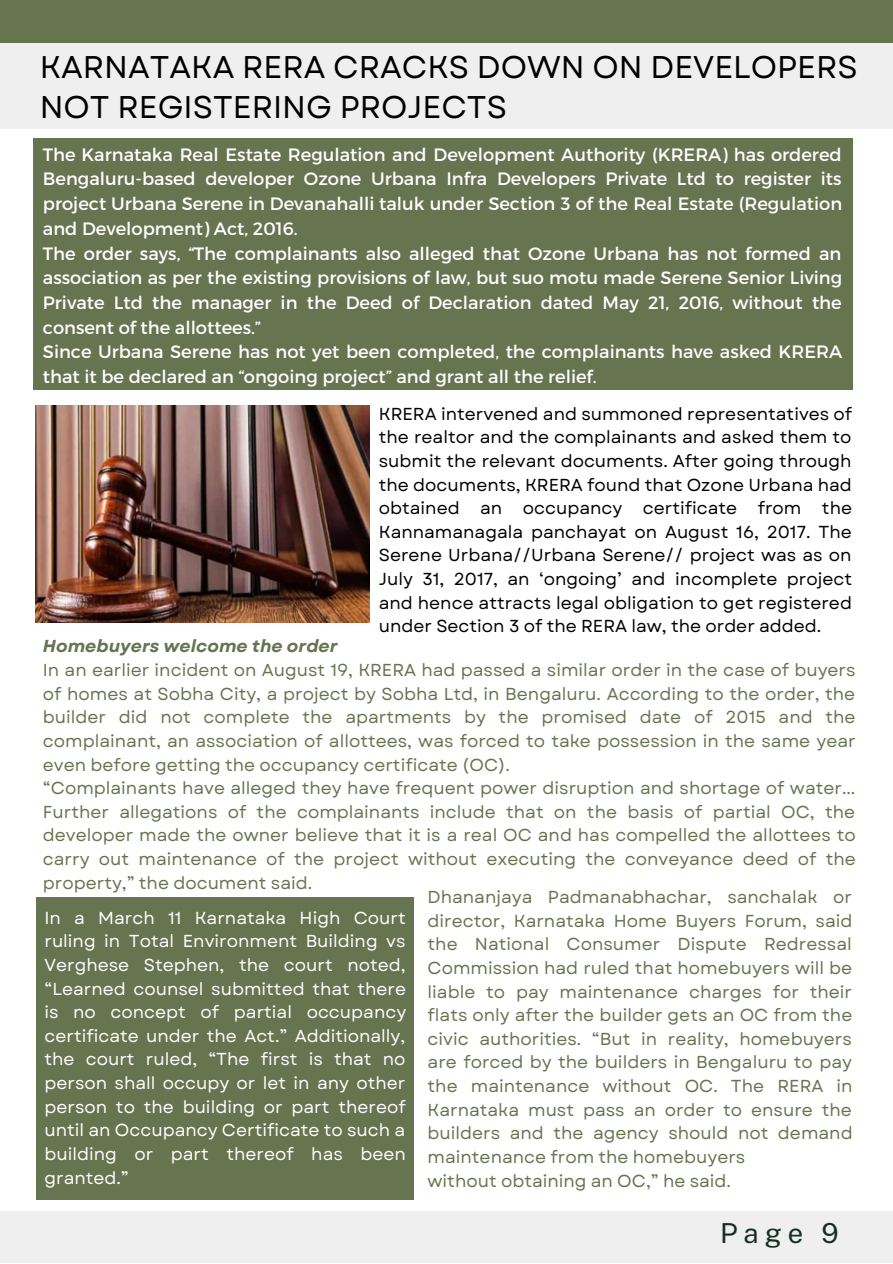
<style>
.page{position:relative;width:893px;height:1264px;background:#fff}
.page>*{position:absolute;margin:0;border:0;box-sizing:border-box;transform-origin:0 0}
.t1{font:31.35px/40.5px "Garet";color:#000}
.t2{font:27.45px "Public Sans";color:#172e23}
.t3{font:17.85px/24.8px "Montserrat";color:#fff}
.t4{font:17.25px/23.5px "Garet";color:#677450}
.t5{font:17.25px/23.5px "Garet";color:#000;text-align:justify}
.t6{font:17.25px/23.5px "Garet";color:#fff;text-align:justify}
.t7{font:italic 700 17.25px "Garet";color:#677450}
</style>
<div class="page">
<div style="left:33px;top:138px;width:820px;height:251px;background:#677450"></div>
<div style="left:0;top:35px;width:892px;height:94px;background:#efefef"></div>
<div style="left:0;top:0;width:892px;height:43px;background:#677450"></div>
<div style="left:0;top:1211px;width:892px;height:51px;background:#efefef"></div>
<div style="left:36px;top:897px;width:378px;height:303px;background:#677450"></div>
<img style="left:36px;top:405px;width:334px;height:217px">
<h1 class="t1" style="left:40px;top:47px;width:819px">KARNATAKA RERA CRACKS DOWN ON DEVELOPERS<br>NOT REGISTERING PROJECTS</h1>
<p class="t3" style="left:43px;top:141px;width:800px">The Karnataka Real Estate Regulation and Development Authority (KRERA) has ordered Bengaluru-based developer Ozone Urbana Infra Developers Private Ltd to register its project Urbana Serene in Devanahalli taluk under Section 3 of the Real Estate (Regulation and Development) Act, 2016.<br>The order says, “The complainants also alleged that Ozone Urbana has not formed an association as per the existing provisions of law, but suo motu made Serene Senior Living Private Ltd the manager in the Deed of Declaration dated May 21, 2016, without the consent of the allottees.”<br>Since Urbana Serene has not yet been completed, the complainants have asked KRERA that it be declared an “ongoing project” and grant all the relief.</p>
<p class="t5" style="left:379px;top:402px;width:475px">KRERA intervened and summoned representatives of the realtor and the complainants and asked them to submit the relevant documents. After going through the documents, KRERA found that Ozone Urbana had obtained an occupancy certificate from the Kannamanagala panchayat on August 16, 2017. The Serene Urbana//Urbana Serene// project was as on July 31, 2017, an ‘ongoing’ and incomplete project and hence attracts legal obligation to get registered under Section 3 of the RERA law, the order added.</p>
<p class="t7" style="left:43px;top:634px;width:296px">Homebuyers welcome the order</p>
<p class="t4" style="left:43px;top:658px;width:814px">In an earlier incident on August 19, KRERA had passed a similar order in the case of buyers of homes at Sobha City, a project by Sobha Ltd, in Bengaluru. According to the order, the builder did not complete the apartments by the promised date of 2015 and the complainant, an association of allottees, was forced to take possession in the same year even before getting the occupancy certificate (OC).<br>“Complainants have alleged they have frequent power disruption and shortage of water...<br>Further allegations of the complainants include that on the basis of partial OC, the developer made the owner believe that it is a real OC and has compelled the allottees to carry out maintenance of the project without executing the conveyance deed of the property,” the document said.</p>
<p class="t4" style="left:427px;top:885px;width:426px">Dhananjaya Padmanabhachar, sanchalak or director, Karnataka Home Buyers Forum, said the National Consumer Dispute Redressal Commission had ruled that homebuyers will be liable to pay maintenance charges for their flats only after the builder gets an OC from the civic authorities. “But in reality, homebuyers are forced by the builders in Bengaluru to pay the maintenance without OC. The RERA in Karnataka must pass an order to ensure the builders and the agency should not demand maintenance from the homebuyers<br>without obtaining an OC,” he said.</p>
<p class="t6" style="left:44px;top:906px;width:363px">In a March 11 Karnataka High Court ruling in Total Environment Building vs Verghese Stephen, the court noted, “Learned counsel submitted that there is no concept of partial occupancy certificate under the Act.” Additionally, the court ruled, “The first is that no person shall occupy or let in any other person to the building or part thereof until an Occupancy Certificate to such a building or part thereof has been granted.”</p>
<h2 class="t2" style="left:720px;top:1216px;width:120px">Page 9</h2>
</div>
